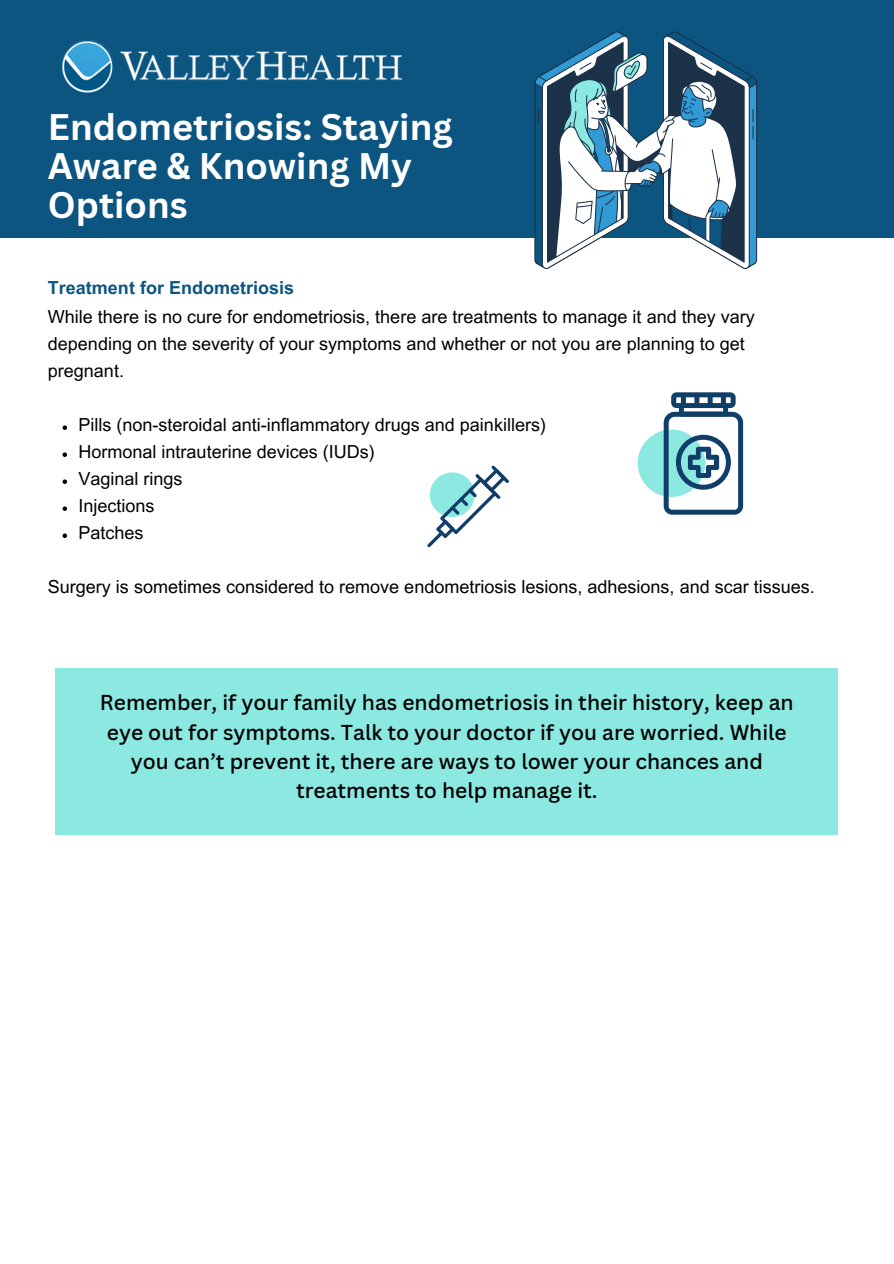
<style>
.page{position:relative;width:894px;height:1264px;background:#fff}
.page>*{position:absolute;margin:0;border:0;box-sizing:border-box;transform-origin:0 0}
.t1{font:700 36px/39.3px "Canva Sans";color:#fff}
.t2{font:500 21px/29.2px "Canva Sans";color:#000;text-align:center}
.t3{font:18px/27px "Arial MT Pro";color:#000}
.t4{font:700 18px "Arial MT Pro";color:#0c5580}
</style>
<div class="page">
<div style="left:0;top:0;width:893px;height:238px;background:#0c5580"></div>
<img style="left:61px;top:41px;width:340px;height:53px">
<svg style="left:534px;top:31px;width:222px;height:238px"></svg>
<div style="left:56px;top:669px;width:781px;height:166px;background:#8ce9e2"></div>
<svg style="left:63px;top:425px;width:4px;height:5px"></svg>
<svg style="left:63px;top:452px;width:4px;height:5px"></svg>
<svg style="left:63px;top:479px;width:4px;height:5px"></svg>
<svg style="left:63px;top:506px;width:4px;height:5px"></svg>
<svg style="left:63px;top:533px;width:4px;height:5px"></svg>
<svg style="left:637px;top:392px;width:106px;height:122px"></svg>
<svg style="left:427px;top:465px;width:82px;height:82px"></svg>
<h1 class="t1" style="left:48px;top:106px;width:406px">Endometriosis: Staying<br>Aware &amp; Knowing My<br>Options</h1>
<p class="t4" style="left:48px;top:281px;width:248px">Treatment for Endometriosis</p>
<p class="t3" style="left:48px;top:305px;width:708px">While there is no cure for endometriosis, there are treatments to manage it and they vary depending on the severity of your symptoms and whether or not you are planning to get pregnant.</p>
<p class="t3" style="left:78px;top:413px;width:469px">Pills (non-steroidal anti-inflammatory drugs and painkillers)</p>
<p class="t3" style="left:78px;top:440px;width:298px">Hormonal intrauterine devices (IUDs)</p>
<p class="t3" style="left:78px;top:467px;width:106px">Vaginal rings</p>
<p class="t3" style="left:78px;top:494px;width:78px">Injections</p>
<p class="t3" style="left:78px;top:521px;width:67px">Patches</p>
<p class="t3" style="left:48px;top:575px;width:768px">Surgery is sometimes considered to remove endometriosis lesions, adhesions, and scar tissues.</p>
<p class="t2" style="left:100px;top:687px;width:695px">Remember, if your family has endometriosis in their history, keep an eye out for symptoms. Talk to your doctor if you are worried. While you can’t prevent it, there are ways to lower your chances and treatments to help manage it.</p>
</div>
